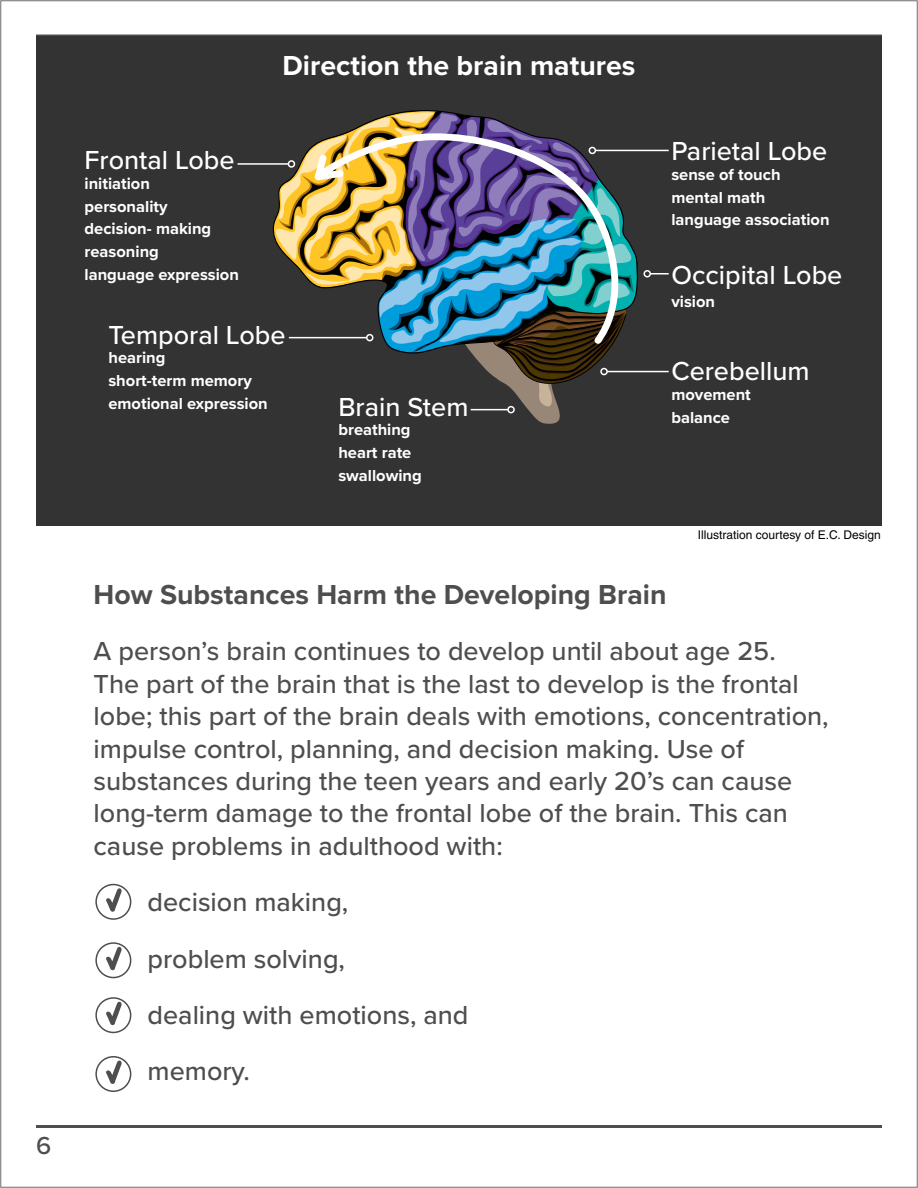
<style>
.page{position:relative;width:918px;height:1188px;background:#fff}
.page>*{position:absolute;margin:0;border:0;box-sizing:border-box;transform-origin:0 0}
.t1{font:700 28.5px "Proxima Nova";color:#4e4e4e}
.t2{font:700 28.5px "Proxima Nova";color:#fff}
.t3{font:500 27px/32.4px "Proxima Nova";color:#4e4e4e}
.t4{font:500 27px "Proxima Nova";color:#fff}
.t5{font:500 25.5px "Proxima Nova";color:#4e4e4e}
.t6{font:700 16.5px/22.8px "Proxima Nova";color:#fff}
.t7{font:12px "Helvetica LT Std";color:#000}
</style>
<div class="page">
<svg style="left:36px;top:34px;width:846px;height:2px;background:#7a7a7a"></svg>
<hr style="left:36px;top:1125px;width:846px;height:3px;background:#4e4e4e">
<div style="left:36px;top:36px;width:846px;height:490px;background:#333"></div>
<hr style="left:238px;top:163px;width:50px;height:2px;background:#fff">
<hr style="left:607px;top:371px;width:62px;height:1px;background:#fff">
<svg style="left:651px;top:273px;width:18px;height:1px"></svg>
<div style="left:644px;top:270px;width:7px;height:8px;border:2px solid #fff;border-radius:50%"></div>
<hr style="left:595px;top:150px;width:74px;height:1px;background:#fff">
<div style="left:95px;top:884px;width:36px;height:36px;border:2px solid #4e4e4e;border-radius:50%"></div>
<div style="left:95px;top:942px;width:36px;height:36px;border:2px solid #4e4e4e;border-radius:50%"></div>
<div style="left:95px;top:997px;width:36px;height:36px;border:2px solid #4e4e4e;border-radius:50%"></div>
<div style="left:95px;top:1056px;width:36px;height:36px;border:2px solid #4e4e4e;border-radius:50%"></div>
<svg style="left:103px;top:883px;width:20px;height:29px"></svg>
<svg style="left:103px;top:942px;width:20px;height:29px"></svg>
<svg style="left:103px;top:997px;width:20px;height:29px"></svg>
<svg style="left:103px;top:1056px;width:20px;height:28px"></svg>
<svg style="left:272px;top:110px;width:367px;height:314px"></svg>
<svg style="left:315px;top:133px;width:304px;height:211px;background:#6a7a81"></svg>
<p class="t5" style="left:36px;top:1127px;width:17px">6</p>
<p class="t4" style="left:85px;top:140px;width:152px">Frontal Lobe</p>
<p class="t6" style="left:85px;top:172px;width:156px">initiation<br>personality<br>decision- making reasoning<br>language expression</p>
<p class="t2" style="left:282px;top:48px;width:355px">Direction the brain matures</p>
<p class="t4" style="left:108px;top:314px;width:179px">Temporal Lobe</p>
<p class="t6" style="left:108px;top:347px;width:161px">hearing<br>short-term memory emotional expression</p>
<p class="t4" style="left:338px;top:386px;width:132px">Brain Stem</p>
<p class="t6" style="left:338px;top:419px;width:85px">breathing heart rate swallowing</p>
<p class="t4" style="left:671px;top:131px;width:157px">Parietal Lobe</p>
<p class="t6" style="left:671px;top:163px;width:160px">sense of touch mental math language association</p>
<p class="t4" style="left:671px;top:255px;width:173px">Occipital Lobe</p>
<p class="t6" style="left:671px;top:291px;width:45px">vision</p>
<p class="t4" style="left:671px;top:351px;width:140px">Cerebellum</p>
<p class="t6" style="left:671px;top:384px;width:81px">movement</p>
<p class="t6" style="left:671px;top:407px;width:60px">balance</p>
<p class="t7" style="left:698px;top:527px;width:184px">Illustration courtesy of E.C. Design</p>
<p class="t1" style="left:94px;top:577px;width:575px">How Substances Harm the Developing Brain</p>
<p class="t3" style="left:94px;top:634px;width:737px">A person’s brain continues to develop until about age 25.<br>The part of the brain that is the last to develop is the frontal lobe; this part of the brain deals with emotions, concentration, impulse control, planning, and decision making. Use of substances during the teen years and early 20’s can cause long-term damage to the frontal lobe of the brain. This can cause problems in adulthood with:</p>
<p class="t3" style="left:148px;top:873px;width:322px;line-height:56.4px">decision making,<br>problem solving,<br>dealing with emotions, and memory.</p>
</div>
